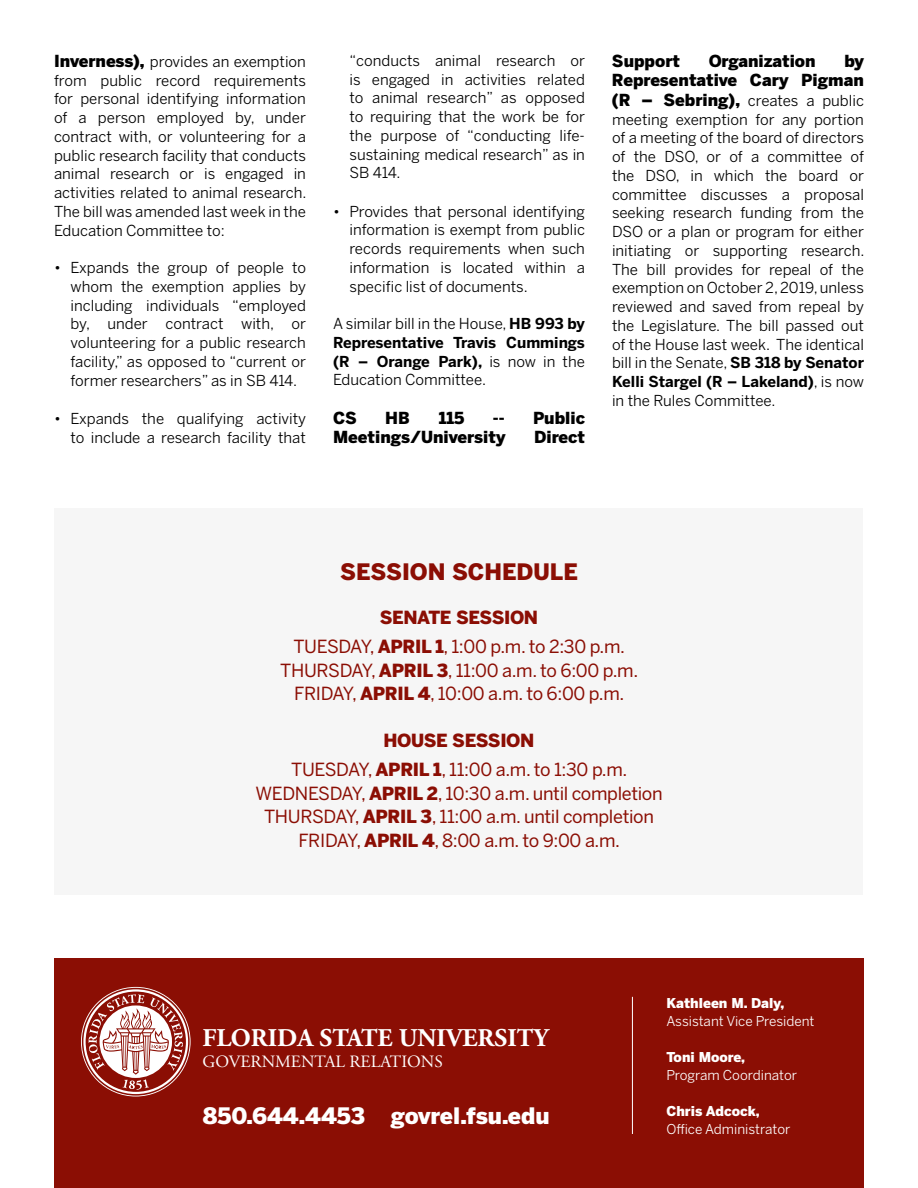
<style>
.page{position:relative;width:918px;height:1188px;background:#fff}
.page>*{position:absolute;margin:0;border:0;box-sizing:border-box;transform-origin:0 0}
.t1{font:700 25.5px "Adobe Garamond Pro";color:#fff}
.t2{font:900 22.5px "Benton Sans";color:#fff}
.t3{font:900 22.5px "Benton Sans";color:#8b0e04}
.t4{font:18px/23.4px "Benton Sans";letter-spacing:-.02em;color:#8b0e04}
.t5{font:900 18px "Benton Sans";letter-spacing:-.02em;color:#8b0e04}
.t6{font:17.25px "Adobe Garamond Pro";color:#fff}
.t7{font:900 16.5px/19.5px "Benton Sans";color:#000;text-align:right}
.t8{font:15px/18.8px "Benton Sans";color:#000;text-align:justify}
.t9{font:13.5px "Benton Sans";color:#fff}
.t10{font:900 13.5px "Benton Sans";color:#fff}
.s1{font-weight:900;font-size:16.5px}
.s2{font-weight:700}
.s3{font-weight:900}
</style>
<div class="page">
<div style="left:54px;top:958px;width:810px;height:230px;background:#8b0e04"></div>
<svg style="left:81px;top:987px;width:110px;height:110px"></svg>
<hr style="left:632px;top:997px;width:1px;height:137px;background:#fff">
<div style="left:55px;top:509px;width:808px;height:386px;background:#f6f6f6"></div>
<p class="t8" style="left:54px;top:52px;width:254px"><span class="s1">Inverness),</span> provides an exemption from public record requirements for personal identifying information of a person employed by, under contract with, or volunteering for a public research facility that conducts animal research or is engaged in activities related to animal research.<br>The bill was amended last week in the Education Committee to:</p>
<p class="t8" style="left:71px;top:258px;width:237px;text-indent:-16px">• Expands the group of people to whom the exemption applies by including individuals “employed by, under contract with, or volunteering for a public research facility,” as opposed to “current or former researchers” as in SB 414.</p>
<p class="t8" style="left:54px;top:409px;width:253px;text-align:right">• Expands the qualifying activity to include a research facility that</p>
<p class="t8" style="left:350px;top:51px;width:237px">“conducts animal research or is engaged in activities related to animal research” as opposed to requiring that the work be for the purpose of “conducting life&shy;sustaining medical research” as in SB 414.</p>
<p class="t8" style="left:350px;top:202px;width:237px;text-indent:-16px">• Provides that personal identifying information is exempt from public records requirements when such information is located within a specific list of documents.</p>
<p class="t8" style="left:333px;top:314px;width:254px">A similar bill in the House, <span class="s2">HB 993 by Representative Travis Cummings (R – Orange Park),</span> is now in the Education Committee.</p>
<p class="t7" style="left:333px;top:408px;width:25px">CS</p>
<p class="t7" style="left:385px;top:408px;width:26px">HB</p>
<p class="t7" style="left:439px;top:408px;width:27px">115</p>
<p class="t7" style="left:493px;top:408px;width:13px">--</p>
<p class="t7" style="left:533px;top:408px;width:53px">Public</p>
<p class="t7" style="left:333px;top:427px;width:174px">Meetings/University</p>
<p class="t7" style="left:534px;top:427px;width:52px">Direct</p>
<p class="t7" style="left:612px;top:51px;width:70px">Support</p>
<p class="t7" style="left:709px;top:51px;width:109px">Organization</p>
<p class="t7" style="left:612px;top:51px;width:253px">by<br>Representative Cary Pigman</p>
<p class="t8" style="left:612px;top:91px;width:254px"><span class="s1">(R – Sebring),</span> creates a public meeting exemption for any portion of a meeting of the board of directors of the DSO, or of a committee of the DSO, in which the board or committee discusses a proposal seeking research funding from the DSO or a plan or program for either initiating or supporting research.<br>The bill provides for repeal of the exemption on October 2, 2019, unless reviewed and saved from repeal by the Legislature. The bill passed out of the House last week. The identical bill in the Senate, <span class="s2">SB 318 by Senator Kelli Stargel (R – Lakeland)</span>, is now in the Rules Committee.</p>
<h2 class="t3" style="left:340px;top:558px;width:239px">SESSION SCHEDULE</h2>
<p class="t5" style="left:380px;top:607px;width:50px">Senate</p>
<p class="t5" style="left:456px;top:607px;width:25px">Sess</p>
<p class="t4" style="left:293px;top:603px;width:333px;line-height:29.4px;text-indent:211px"><span class="s3">ion<br></span>TueSday, <span class="s3">April 1</span>, 1:00 p.m. to 2:30 p.m.</p>
<p class="t4" style="left:280px;top:658px;width:360px;text-align:center">ThurSday, <span class="s3">April 3</span>, 11:00 a.m. to 6:00 p.m.<br>Friday, <span class="s3">April 4</span>, 10:00 a.m. to 6:00 p.m.</p>
<p class="t5" style="left:384px;top:730px;width:28px">House</p>
<p class="t5" style="left:452px;top:730px;width:25px">Sess</p>
<p class="t4" style="left:291px;top:726px;width:338px;line-height:29.4px;text-indent:209px"><span class="s3">ion<br></span>Tuesday, <span class="s3">April 1</span>, 11:00 a.m. to 1:30 p.m.</p>
<p class="t4" style="left:255px;top:781px;width:409px;text-align:center">Wednesday, <span class="s3">April 2</span>, 10:30 a.m. until completion<br>Thursday, <span class="s3">April 3</span>, 11:00 a.m. until completion<br>Friday, <span class="s3">April 4</span>, 8:00 a.m. to 9:00 a.m.</p>
<h1 class="t1" style="left:203px;top:1023px;width:347px">FLORIDA STATE UNIVERSITY</h1>
<p class="t6" style="left:203px;top:1052px;width:242px">GOVERNMENTAL RELATIONS</p>
<h2 class="t2" style="left:203px;top:1102px;width:348px">850.644.4453 govrel.fsu.edu</h2>
<p class="t10" style="left:666px;top:995px;width:119px">Kathleen M. Daly,</p>
<p class="t9" style="left:666px;top:1013px;width:150px">Assistant Vice President</p>
<p class="t10" style="left:666px;top:1049px;width:80px">Toni Moore,</p>
<p class="t9" style="left:666px;top:1067px;width:132px">Program Coordinator</p>
<p class="t10" style="left:666px;top:1103px;width:95px">Chris Adcock,</p>
<p class="t9" style="left:666px;top:1121px;width:126px">Office Administrator</p>
</div>
